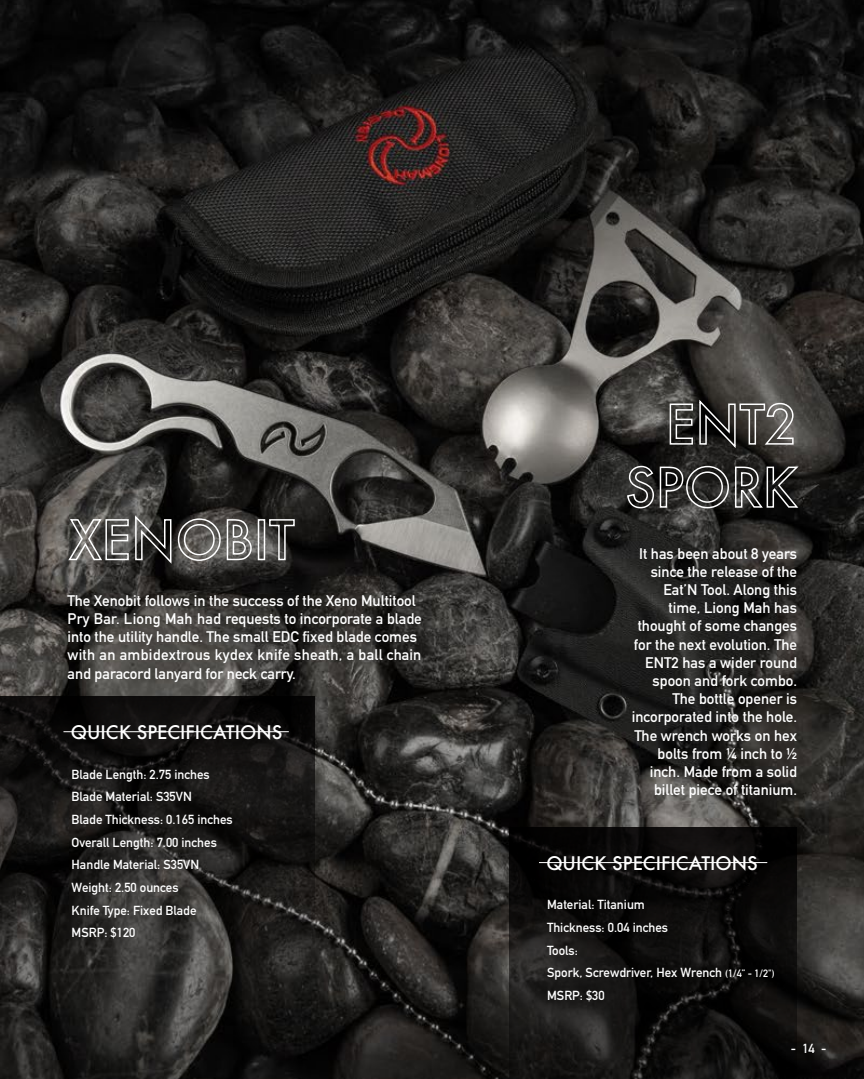
<style>
.page{position:relative;width:864px;height:1079px;background:#fff}
.page>*{position:absolute;margin:0;border:0;box-sizing:border-box;transform-origin:0 0}
.t1{font:500 18.15px "Futura";color:#fff}
.t2{font:700 15.15px/18.1px "DIN Alternate";color:#fff}
.t3{font:700 12.9px/22.6px "DIN Alternate";color:#fff}
.s1{font-size:10.5px}
</style>
<div class="page">
<img style="left:0;top:0;width:864px;height:1078px">
<svg style="left:510px;top:826px;width:286px;height:252px;background:#11100f"></svg>
<hr style="left:539px;top:861px;width:228px;height:1px;background:#fff">
<svg style="left:0;top:696px;width:315px;height:270px;background:#1d1c1b"></svg>
<hr style="left:63px;top:731px;width:226px;height:1px;background:#fff">
<svg style="left:669px;top:397px;width:125px;height:53px;background:#545250"></svg>
<svg style="left:626px;top:465px;width:174px;height:44px;background:#4a4948"></svg>
<svg style="left:68px;top:513px;width:184px;height:52px;background:#656462"></svg>
<div style="left:258px;top:519px;width:7px;height:41px;border:2px solid #fff"></div>
<svg style="left:268px;top:518px;width:28px;height:42px"></svg>
<p class="t2" style="left:67px;top:590px;width:356px">The Xenobit follows in the success of the Xeno Multitool Pry Bar. Liong Mah had requests to incorporate a blade into the utility handle. The small EDC fixed blade comes with an ambidextrous kydex knife sheath, a ball chain and paracord lanyard for neck carry.</p>
<p class="t1" style="left:71px;top:719px;width:213px">QUICK SPECIFICATIONS</p>
<p class="t3" style="left:72px;top:761px;width:163px">Blade Length: 2.75 inches<br>Blade Material: S35VN<br>Blade Thickness: 0.165 inches<br>Overall Length: 7.00 inches<br>Handle Material: S35VN<br>Weight: 2.50 ounces<br>Knife Type: Fixed Blade<br>MSRP: $120</p>
<p class="t2" style="left:632px;top:543px;width:167px;text-align:right">It has been about 8 years since the release of the<br>Eat’N Tool. Along this time, Liong Mah has thought of some changes for the next evolution. The<br>ENT2 has a wider round spoon and fork combo.<br>The bottle opener is incorporated into the hole.<br>The wrench works on hex bolts from ¼ inch to ½ inch. Made from a solid billet piece of titanium.</p>
<p class="t1" style="left:546px;top:850px;width:213px">QUICK SPECIFICATIONS</p>
<p class="t3" style="left:547px;top:892px;width:229px">Material: Titanium<br>Thickness: 0.04 inches<br>Tools:<br>Spork, Screwdriver, Hex Wrench <span class="s1">(1/4” - 1/2")<br></span>MSRP: $30</p>
<p class="t3" style="left:791px;top:1035px;width:37px">- 14 -</p>
</div>
